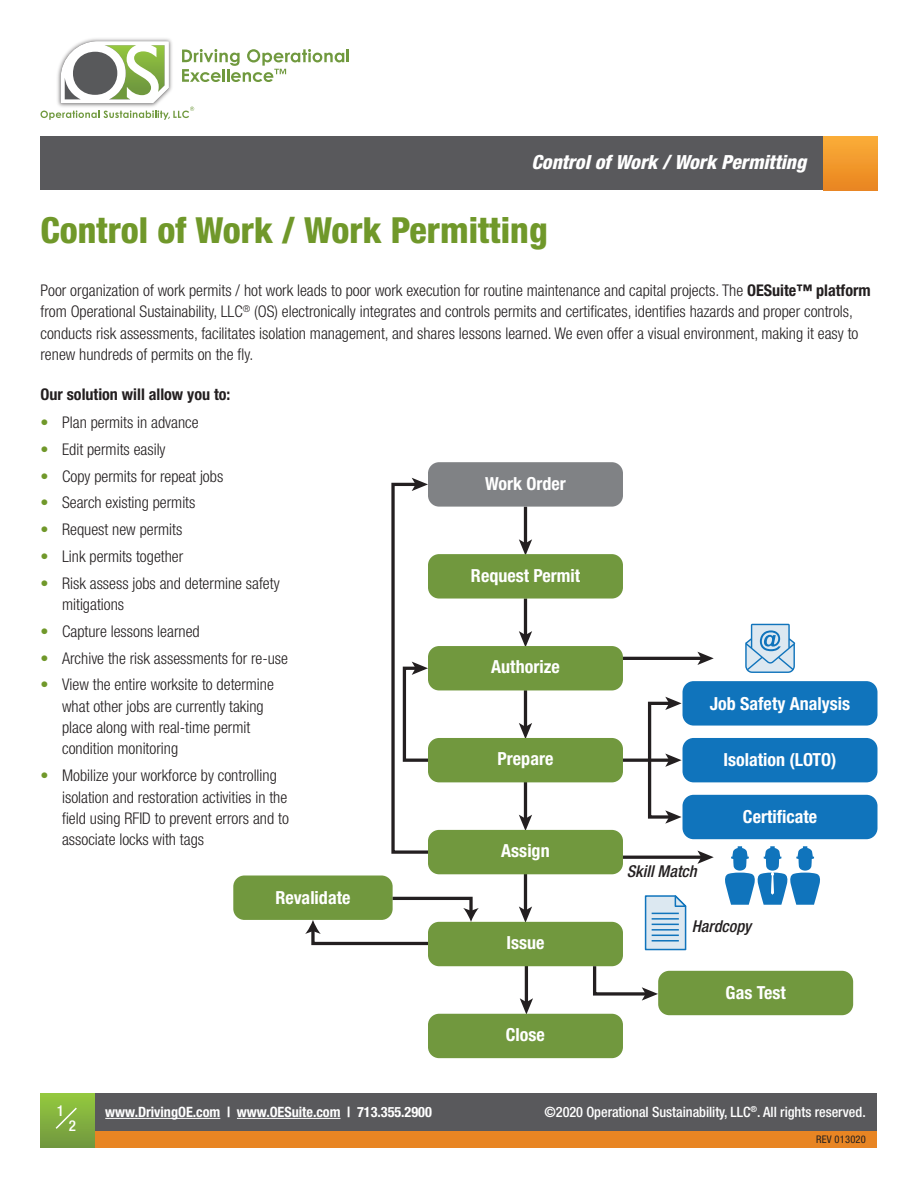
<style>
.page{position:relative;width:918px;height:1188px;background:#fff}
.page>*{position:absolute;margin:0;border:0;box-sizing:border-box;transform-origin:0 0}
.t1{font:800 condensed 36px "Helvetica Neue LT Std";color:#70982a}
.t2{font:italic 800 condensed 19.5px "Helvetica Neue LT Std";color:#fff}
.t3{font:700 condensed 18px "Helvetica Neue LT Std";color:#fff}
.t4{font:italic 500 condensed 16.35px "Helvetica Neue LT Std";color:#231f20}
.t5{font:300 condensed 16.2px/21.5px "Helvetica Neue LT Std";color:#231f20}
.t6{font:700 condensed 16.2px "Helvetica Neue LT Std";color:#231f20}
.t7{font:500 condensed 15px "Helvetica Neue LT Std";color:#fff}
.t8{font:500 condensed 14.25px "Helvetica Neue LT Std";letter-spacing:-.005em;color:#fff}
.t9{font:700 condensed 14.25px "Helvetica Neue LT Std";letter-spacing:-.005em;color:#fff}
.t10{font:condensed 10.5px "Helvetica Neue LT Std";letter-spacing:.02em;color:#231f20}
.s1{font-weight:700}
.s2{color:#70982a}
</style>
<div class="page">
<div style="left:40px;top:136px;width:838px;height:54px;background:#59595c"></div>
<img style="left:84px;top:38px;width:87px;height:3px">
<svg style="left:41px;top:41px;width:308px;height:79px"></svg>
<div style="left:824px;top:136px;width:54px;height:54px;background:linear-gradient(to bottom,#fbae39,#ea8620)"></div>
<div style="left:40px;top:1094px;width:838px;height:54px;background:#59595c"></div>
<div style="left:40px;top:1131px;width:838px;height:17px;background:#e88523"></div>
<div style="left:40px;top:1094px;width:54px;height:54px;background:linear-gradient(to bottom,#94c93e,#71973f)"></div>
<svg style="left:54px;top:1106px;width:24px;height:24px"></svg>
<hr style="left:105px;top:1118px;width:115px;height:1px;background:#fff">
<hr style="left:237px;top:1118px;width:103px;height:1px;background:#fff">
<hr style="left:524px;top:782px;width:3px;height:37px;background:#231f20">
<svg style="left:519px;top:815px;width:13px;height:15px"></svg>
<hr style="left:524px;top:874px;width:3px;height:37px;background:#231f20">
<svg style="left:519px;top:906px;width:13px;height:16px"></svg>
<hr style="left:524px;top:690px;width:3px;height:38px;background:#231f20">
<svg style="left:519px;top:723px;width:13px;height:15px"></svg>
<hr style="left:525px;top:966px;width:3px;height:37px;background:#231f20">
<svg style="left:520px;top:998px;width:13px;height:16px"></svg>
<svg style="left:391px;top:478px;width:40px;height:376px"></svg>
<div style="left:428px;top:738px;width:195px;height:44px;background:#71983e;border-radius:11px"></div>
<div style="left:428px;top:830px;width:195px;height:44px;background:#71983e;border-radius:11px"></div>
<div style="left:428px;top:922px;width:195px;height:44px;background:#71983e;border-radius:11px"></div>
<div style="left:428px;top:1014px;width:195px;height:44px;background:#71983e;border-radius:11px"></div>
<div style="left:658px;top:971px;width:195px;height:44px;background:#71983e;border-radius:11px"></div>
<hr style="left:524px;top:507px;width:3px;height:37px;background:#231f20">
<svg style="left:519px;top:539px;width:13px;height:15px"></svg>
<hr style="left:524px;top:598px;width:3px;height:38px;background:#231f20">
<svg style="left:519px;top:631px;width:13px;height:15px"></svg>
<div style="left:428px;top:462px;width:195px;height:45px;background:#808285;border-radius:11px"></div>
<div style="left:428px;top:554px;width:195px;height:45px;background:#71983e;border-radius:11px"></div>
<div style="left:428px;top:646px;width:195px;height:44px;background:#71983e;border-radius:11px"></div>
<div style="left:233px;top:876px;width:160px;height:44px;background:#71983e;border-radius:11px"></div>
<hr style="left:623px;top:856px;width:79px;height:3px;background:#231f20">
<svg style="left:697px;top:851px;width:17px;height:13px"></svg>
<hr style="left:623px;top:657px;width:79px;height:3px;background:#231f20">
<svg style="left:697px;top:652px;width:17px;height:13px"></svg>
<div style="left:648px;top:702px;width:24px;height:117px;border:3px solid #231f20"></div>
<svg style="left:665px;top:810px;width:17px;height:14px"></svg>
<svg style="left:665px;top:697px;width:17px;height:13px"></svg>
<div style="left:683px;top:681px;width:194px;height:45px;background:#1074bc;border-radius:11px"></div>
<div style="left:683px;top:738px;width:194px;height:44px;background:#1074bc;border-radius:11px"></div>
<div style="left:683px;top:795px;width:194px;height:44px;background:#1074bc;border-radius:11px"></div>
<hr style="left:623px;top:759px;width:47px;height:3px;background:#231f20">
<svg style="left:665px;top:754px;width:17px;height:13px"></svg>
<svg style="left:725px;top:846px;width:95px;height:59px"></svg>
<svg style="left:745px;top:624px;width:50px;height:49px;background:#accde4"></svg>
<svg style="left:305px;top:895px;width:174px;height:51px"></svg>
<svg style="left:644px;top:895px;width:43px;height:56px;background:#b2d0e6"></svg>
<hr style="left:652px;top:940px;width:27px;height:2px;background:#1074bc">
<svg style="left:591px;top:963px;width:67px;height:38px"></svg>
<p class="t2" style="left:531px;top:150px;width:276px">Control of Work / Work Permitting</p>
<h1 class="t1" style="left:40px;top:208px;width:509px">Control of Work / Work Permitting</h1>
<p class="t5" style="left:40px;top:279px;width:832px">Poor organization of work permits / hot work leads to poor work execution for routine maintenance and capital projects. The <span class="s1">OESuite™ platform </span>from Operational Sustainability, LLC<sup>®</sup> (OS) electronically integrates and controls permits and certificates, identifies hazards and proper controls, conducts risk assessments, facilitates isolation management, and shares lessons learned. We even offer a visual environment, making it easy to renew hundreds of permits on the fly.</p>
<p class="t6" style="left:41px;top:385px;width:191px">Our solution will allow you to:</p>
<p class="t5" style="left:41px;top:411px;width:160px"><span class="s2">•</span> Plan permits in advance</p>
<p class="t5" style="left:41px;top:438px;width:127px"><span class="s2">•</span> Edit permits easily</p>
<p class="t5" style="left:41px;top:465px;width:184px"><span class="s2">•</span> Copy permits for repeat jobs</p>
<p class="t5" style="left:41px;top:492px;width:156px"><span class="s2">•</span> Search existing permits</p>
<p class="t5" style="left:41px;top:519px;width:143px"><span class="s2">•</span> Request new permits</p>
<p class="t5" style="left:41px;top:545px;width:144px"><span class="s2">•</span> Link permits together</p>
<p class="t5" style="left:62px;top:572px;width:219px;text-indent:-22px"><span class="s2">•</span> Risk assess jobs and determine safety mitigations</p>
<p class="t5" style="left:41px;top:620px;width:161px"><span class="s2">•</span> Capture lessons learned</p>
<p class="t5" style="left:41px;top:647px;width:249px"><span class="s2">•</span> Archive the risk assessments for re-use</p>
<p class="t5" style="left:62px;top:674px;width:213px;text-indent:-22px"><span class="s2">•</span> View the entire worksite to determine what other jobs are currently taking place along with real-time permit condition monitoring</p>
<p class="t5" style="left:62px;top:765px;width:228px;text-indent:-22px"><span class="s2">•</span> Mobilize your workforce by controlling isolation and restoration activities in the field using RFID to prevent errors and to associate locks with tags</p>
<p class="t3" style="left:485px;top:472px;width:82px">Work Order</p>
<p class="t3" style="left:471px;top:564px;width:111px">Request Permit</p>
<p class="t3" style="left:491px;top:656px;width:70px">Authorize</p>
<p class="t3" style="left:710px;top:692px;width:142px">Job Safety Analysis</p>
<p class="t3" style="left:498px;top:748px;width:57px">Prepare</p>
<p class="t3" style="left:723px;top:749px;width:115px">Isolation (LOTO)</p>
<p class="t3" style="left:743px;top:806px;width:76px">Certificate</p>
<p class="t3" style="left:501px;top:840px;width:50px">Assign</p>
<p class="t7" style="left:57px;top:1102px;width:9px">1</p>
<p class="t7" style="left:69px;top:1117px;width:9px">2</p>
<p class="t3" style="left:276px;top:886px;width:76px">Revalidate</p>
<p class="t3" style="left:506px;top:932px;width:40px">Issue</p>
<p class="t3" style="left:506px;top:1024px;width:41px">Close</p>
<p class="t4" style="left:627px;top:862px;width:71px">Skill Match</p>
<p class="t4" style="left:692px;top:916px;width:61px">Hardcopy</p>
<p class="t3" style="left:726px;top:982px;width:62px">Gas Test</p>
<p class="t9" style="left:105px;top:1103px;width:328px">www.DrivingOE.com | www.OESuite.com | 713.355.2900</p>
<p class="t8" style="left:545px;top:1103px;width:323px">©2020 Operational Sustainability, LLC<sup>®</sup>. All rights reserved.</p>
<p class="t10" style="left:816px;top:1134px;width:51px">REV 013020</p>
</div>
